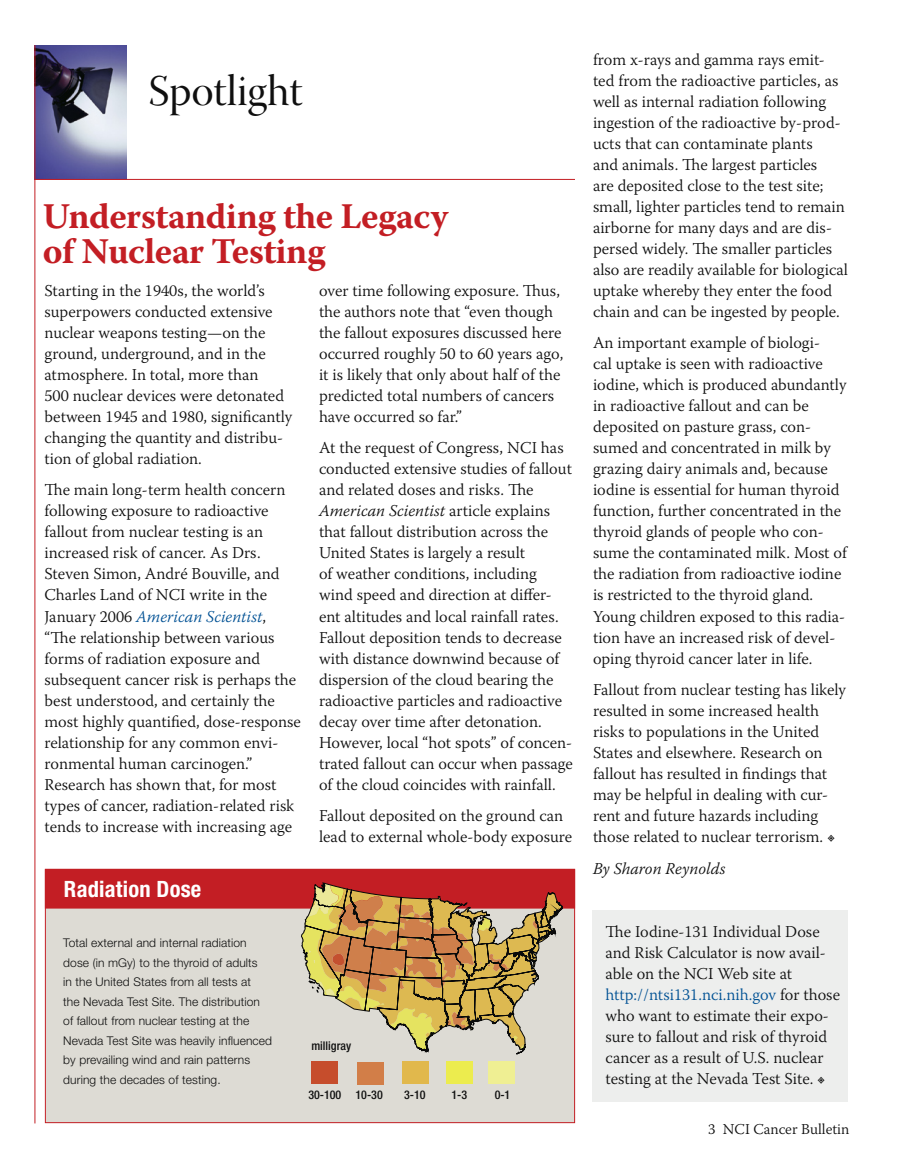
<style>
.page{position:relative;width:903px;height:1176px;background:#fff}
.page>*{position:absolute;margin:0;border:0;box-sizing:border-box;transform-origin:0 0}
._1_-_Sections{font:43.5px "Warnock Pro Disp";color:#0f0f0f}
._2_-_Story_Title{font:700 36px/34.5px "Warnock Pro";letter-spacing:-.015em;color:#c31e24}
.box_head_-_no_baseli{font:700 condensed 22.5px "Helvetica Neue";letter-spacing:.01em;color:#fff}
.t1{font:300 16.5px/21px "Warnock Pro";color:#0f0f0f}
.t2{font:italic 300 16.5px "Warnock Pro";color:#0f0f0f}
.t3{font:300 15px "Warnock Pro";color:#0f0f0f}
.t4{font:300 12px/19.5px "Helvetica Neue";letter-spacing:.01em;color:#0f0f0f}
.t5{font:500 condensed 12px "Helvetica Neue";color:#0f0f0f}
.s1{font-style:italic;color:#005194}
.s2{font-style:italic}
.s3{color:#005194}
</style>
<div class="page">
<img style="left:35px;top:45px;width:91px;height:134px">
<hr style="left:34px;top:45px;width:1px;height:1078px;background:#c31e24">
<hr style="left:35px;top:179px;width:540px;height:1px;background:#c31e24">
<div style="left:46px;top:908px;width:528px;height:214px;background:#dddbd4"></div>
<div style="left:592px;top:909px;width:256px;height:192px;background:#edeeed"></div>
<div style="left:45px;top:869px;width:530px;height:38px;background:#c31e24"></div>
<div style="left:45px;top:869px;width:530px;height:39px;border:1px solid #c31e24"></div>
<svg style="left:301px;top:882px;width:261px;height:171px"></svg>
<div style="left:311px;top:1061px;width:26px;height:22px;background:#c64d2c"></div>
<div style="left:357px;top:1061px;width:26px;height:22px;background:#d27e48"></div>
<div style="left:402px;top:1061px;width:26px;height:22px;background:#e1b84c"></div>
<div style="left:446px;top:1061px;width:26px;height:22px;background:#ecec4e"></div>
<div style="left:488px;top:1061px;width:27px;height:22px;background:#efef93"></div>
<p class="_1_-_Sections" style="left:148px;top:68px;width:156px">Spotlight</p>
<p class="_2_-_Story_Title" style="left:43px;top:198px;width:407px">Understanding the Legacy of Nuclear Testing</p>
<p class="t1" style="left:44px;top:279px;width:249px">Starting in the 1940s, the world’s superpowers conducted extensive nuclear weapons testing—on the ground, underground, and in the atmosphere. In total, more than<br>500 nuclear devices were detonated between 1945 and 1980, significantly changing the quantity and distribu&shy;tion of global radiation.</p>
<p class="t1" style="left:44px;top:479px;width:258px">The main long-term health concern following exposure to radioactive fallout from nuclear testing is an increased risk of cancer. As Drs.<br>Steven Simon, André Bouville, and Charles Land of NCI write in the January 2006 <span class="s1">American Scientist</span>, “The relationship between various forms of radiation exposure and subsequent cancer risk is perhaps the best understood, and certainly the most highly quantified, dose-response relationship for any common envi&shy;ronmental human carcinogen.” Research has shown that, for most types of cancer, radiation-related risk tends to increase with increasing age</p>
<p class="t1" style="left:319px;top:279px;width:246px">over time following exposure. Thus, the authors note that “even though the fallout exposures discussed here occurred roughly 50 to 60 years ago, it is likely that only about half of the predicted total numbers of cancers have occurred so far.”</p>
<p class="t1" style="left:319px;top:437px;width:255px">At the request of Congress, NCI has conducted extensive studies of fallout and related doses and risks. The <span class="s2">American Scientist</span> article explains that fallout distribution across the United States is largely a result<br>of weather conditions, including wind speed and direction at differ&shy;ent altitudes and local rainfall rates.<br>Fallout deposition tends to decrease with distance downwind because of dispersion of the cloud bearing the radioactive particles and radioactive decay over time after detonation.<br>However, local “hot spots” of concen&shy;trated fallout can occur when passage of the cloud coincides with rainfall.</p>
<p class="t1" style="left:319px;top:804px;width:255px">Fallout deposited on the ground can lead to external whole-body exposure</p>
<p class="box_head_-_no_baseli" style="left:64px;top:875px;width:139px">Radiation Dose</p>
<p class="t4" style="left:63px;top:932px;width:210px">Total external and internal radiation dose (in mGy) to the thyroid of adults<br>in the United States from all tests at<br>the Nevada Test Site. The distribution of fallout from nuclear testing at the Nevada Test Site was heavily influenced by prevailing wind and rain patterns during the decades of testing.</p>
<p class="t5" style="left:311px;top:1038px;width:41px">milligray</p>
<p class="t5" style="left:308px;top:1086px;width:76px">30-100 10-30</p>
<p class="t5" style="left:404px;top:1086px;width:23px">3-10</p>
<p class="t5" style="left:451px;top:1086px;width:17px">1-3</p>
<p class="t5" style="left:495px;top:1086px;width:17px">0-1</p>
<p class="t1" style="left:593px;top:48px;width:257px">from x-rays and gamma rays emit&shy;ted from the radioactive particles, as well as internal radiation following ingestion of the radioactive by-prod&shy;ucts that can contaminate plants<br>and animals. The largest particles<br>are deposited close to the test site; small, lighter particles tend to remain airborne for many days and are dis&shy;persed widely. The smaller particles also are readily available for biological uptake whereby they enter the food chain and can be ingested by people.</p>
<p class="t1" style="left:593px;top:332px;width:255px">An important example of biologi-<br>cal uptake is seen with radioactive iodine, which is produced abundantly in radioactive fallout and can be deposited on pasture grass, con&shy;sumed and concentrated in milk by grazing dairy animals and, because iodine is essential for human thyroid function, further concentrated in the thyroid glands of people who con&shy;sume the contaminated milk. Most of the radiation from radioactive iodine is restricted to the thyroid gland.<br>Young children exposed to this radia&shy;tion have an increased risk of devel&shy;oping thyroid cancer later in life.</p>
<p class="t1" style="left:593px;top:678px;width:255px">Fallout from nuclear testing has likely resulted in some increased health risks to populations in the United States and elsewhere. Research on fallout has resulted in findings that may be helpful in dealing with cur&shy;rent and future hazards including those related to nuclear terrorism. d</p>
<p class="t2" style="left:593px;top:858px;width:134px">By Sharon Reynolds</p>
<p class="t1" style="left:605px;top:920px;width:236px">The Iodine-131 Individual Dose and Risk Calculator is now avail&shy;able on the NCI Web site at <span class="s3">http://ntsi131.nci.nih.gov</span> for those who want to estimate their expo&shy;sure to fallout and risk of thyroid cancer as a result of U.S. nuclear testing at the Nevada Test Site. d</p>
<p class="t3" style="left:723px;top:1119px;width:128px">NCI Cancer Bulletin</p>
</div>
